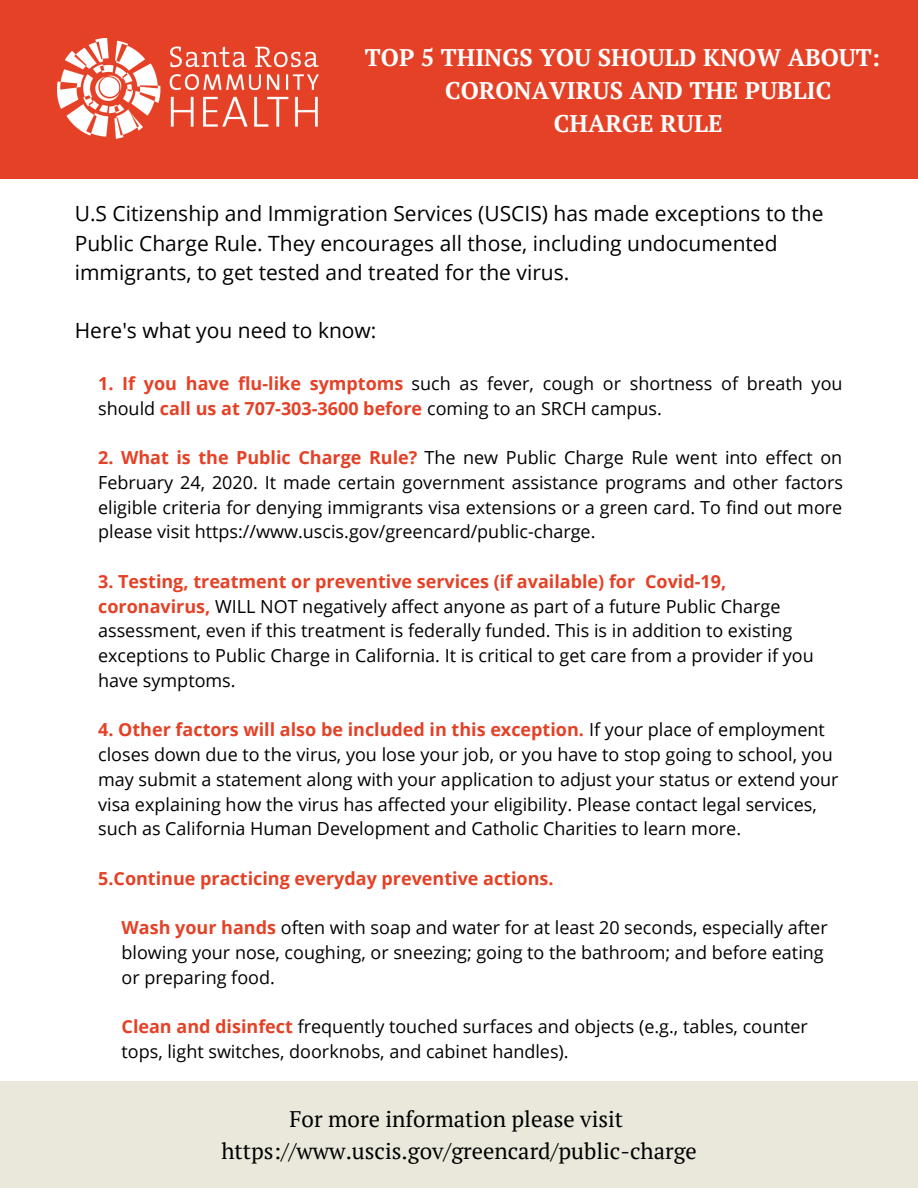
<style>
.page{position:relative;width:918px;height:1188px;background:#fff}
.page>*{position:absolute;margin:0;border:0;box-sizing:border-box;transform-origin:0 0}
.t1{font:700 24px "PT Serif";color:#fff}
.t2{font:22.5px/31.5px "PT Serif";color:#000;text-align:center}
.t3{font:21px/29.2px "Open Sans";color:#000}
.t4{font:18px/24.8px "Open Sans";color:#000}
.t5{font:700 18px "Open Sans";color:#e44126}
.s1{font-weight:700;color:#e44126}
</style>
<div class="page">
<div style="left:0;top:0;width:918px;height:178px;background:#e44126"></div>
<div style="left:0;top:1081px;width:918px;height:107px;background:#eae8db"></div>
<img style="left:58px;top:39px;width:261px;height:100px">
<h1 class="t1" style="left:365px;top:42px;width:517px">TOP 5 THINGS YOU SHOULD KNOW ABOUT:</h1>
<h1 class="t1" style="left:445px;top:74px;width:388px">CORONAVIRUS AND THE PUBLIC</h1>
<h1 class="t1" style="left:554px;top:107px;width:170px">CHARGE RULE</h1>
<p class="t3" style="left:75px;top:199px;width:750px">U.S Citizenship and Immigration Services (USCIS) has made exceptions to the<br>Public Charge Rule. They encourages all those, including undocumented immigrants, to get tested and treated for the virus.</p>
<p class="t3" style="left:75px;top:316px;width:303px">Here's what you need to know:</p>
<p class="t4" style="left:98px;top:371px;width:746px"><span class="s1">1. If you have flu-like symptoms</span> such as fever, cough or shortness of breath you should <span class="s1">call us at 707-303-3600 before</span> coming to an SRCH campus.</p>
<p class="t4" style="left:98px;top:445px;width:746px;text-align:justify"><span class="s1">2. What is the Public Charge Rule?</span> The new Public Charge Rule went into effect on February 24, 2020. It made certain government assistance programs and other factors eligible criteria for denying immigrants visa extensions or a green card. To find out more please visit https://www.uscis.gov/greencard/public-charge.</p>
<p class="t4" style="left:98px;top:569px;width:717px"><span class="s1">3. Testing, treatment or preventive services (if available) for Covid-19, coronavirus,</span> WILL NOT negatively affect anyone as part of a future Public Charge assessment, even if this treatment is federally funded. This is in addition to existing exceptions to Public Charge in California. It is critical to get care from a provider if you have symptoms.</p>
<p class="t4" style="left:98px;top:717px;width:742px"><span class="s1">4. Other factors will also be included in this exception.</span> If your place of employment closes down due to the virus, you lose your job, or you have to stop going to school, you may submit a statement along with your application to adjust your status or extend your visa explaining how the virus has affected your eligibility. Please contact legal services, such as California Human Development and Catholic Charities to learn more.</p>
<p class="t5" style="left:98px;top:866px;width:457px">5.Continue practicing everyday preventive actions.</p>
<p class="t4" style="left:122px;top:915px;width:708px"><span class="s1">Wash your hands</span> often with soap and water for at least 20 seconds, especially after blowing your nose, coughing, or sneezing; going to the bathroom; and before eating or preparing food.</p>
<p class="t4" style="left:122px;top:1014px;width:688px"><span class="s1">Clean and disinfect</span> frequently touched surfaces and objects (e.g., tables, counter tops, light switches, doorknobs, and cabinet handles).</p>
<p class="t2" style="left:221px;top:1103px;width:477px">For more information please visit https://www.uscis.gov/greencard/public-charge</p>
</div>
